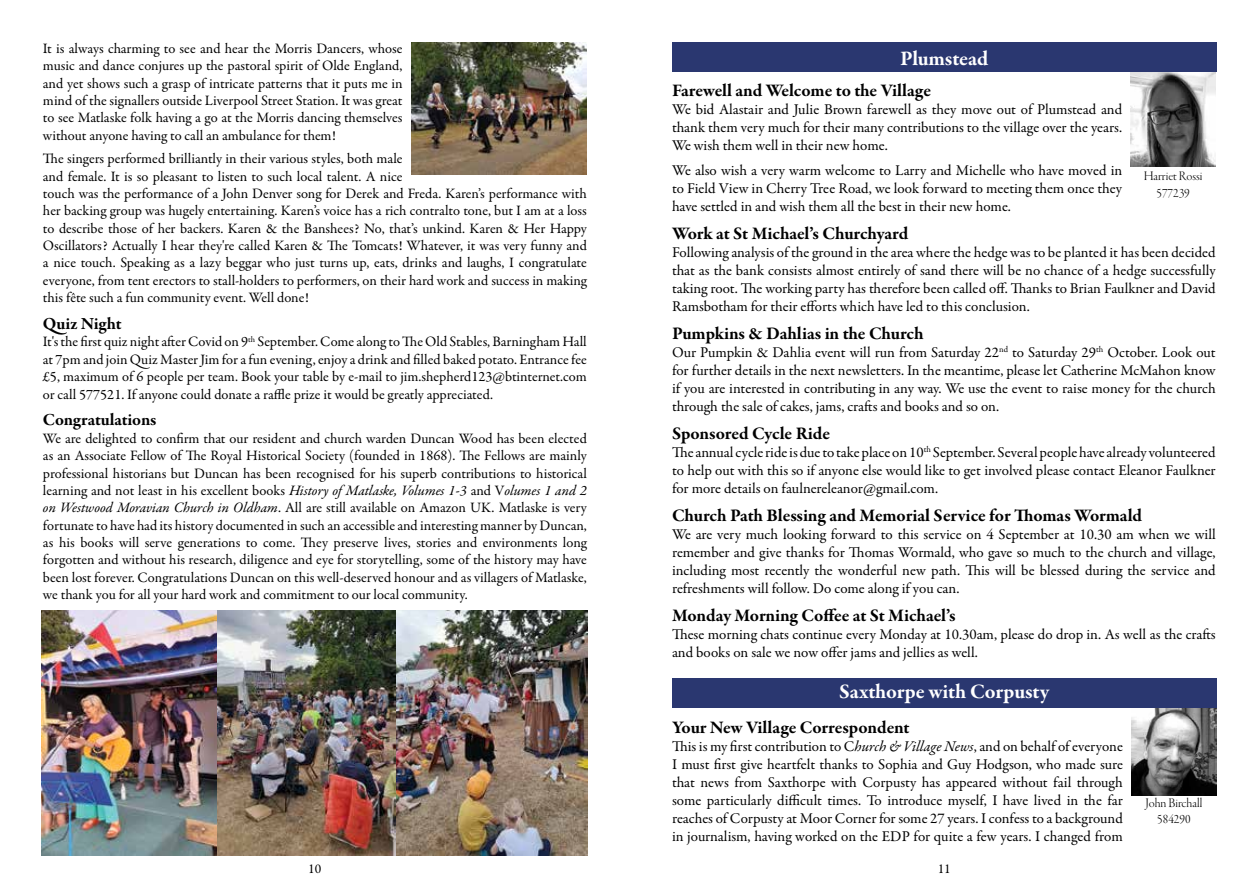
<style>
.page{position:relative;width:1259px;height:893px;background:#fff}
.page>*{position:absolute;margin:0;border:0;box-sizing:border-box;transform-origin:0 0}
.t1{font:700 21px "Garamond Premr Pro";color:#fff}
.t2{font:700 18px "Garamond Premr Pro";letter-spacing:-.005em;color:#000}
.t3{font:700 17.4px "Garamond Premr Pro";letter-spacing:-.01em;color:#000}
.t4{font:15px/18px "Garamond Premr Pro";color:#000;text-align:justify}
.t5{font:14.4px/17.4px "Garamond Premr Pro";letter-spacing:-.005em;color:#000;text-align:justify}
.t6{font:13.5px/16.5px "Garamond Premr Pro Lt Disp";color:#000;text-align:center}
.t7{font:13.5px "Garamond Premr Pro";color:#000}
.s1{font-style:italic}
</style>
<div class="page">
<img style="left:42px;top:610px;width:352px;height:246px">
<img style="left:394px;top:610px;width:194px;height:246px">
<img style="left:411px;top:43px;width:176px;height:131px">
<img style="left:1130px;top:72px;width:85px;height:94px">
<div style="left:672px;top:43px;width:544px;height:29px;background:#2a3770"></div>
<div style="left:672px;top:678px;width:544px;height:30px;background:#2a3770"></div>
<img style="left:1131px;top:708px;width:85px;height:87px">
<p class="t5" style="left:43px;top:40px;width:361px">It is always charming to see and hear the Morris Dancers, whose music and dance conjures up the pastoral spirit of Olde England, and yet shows such a grasp of intricate patterns that it puts me in mind of the signallers outside Liverpool Street Station. It was great to see Matlaske folk having a go at the Morris dancing themselves without anyone having to call an ambulance for them!</p>
<p class="t5" style="left:43px;top:150px;width:545px;text-align:left">The singers performed brilliantly in their various styles, both male<br>and female. It is so pleasant to listen to such local talent. A nice<br>touch was the performance of a John Denver song for Derek and Freda. Karen’s performance with her backing group was hugely entertaining. Karen’s voice has a rich contralto tone, but I am at a loss to describe those of her backers. Karen &amp; the Banshees? No, that’s unkind. Karen &amp; Her Happy Oscillators? Actually I hear they're called Karen &amp; The Tomcats! Whatever, it was very funny and a nice touch. Speaking as a lazy beggar who just turns up, eats, drinks and laughs, I congratulate everyone, from tent erectors to stall-holders to performers, on their hard work and success in making this fête such a fun community event. Well done!</p>
<p class="t3" style="left:43px;top:313px;width:80px">Quiz Night</p>
<p class="t5" style="left:43px;top:334px;width:545px">It's the first quiz night after Covid on 9<sup>th</sup> September. Come along to The Old Stables, Barningham Hall at 7pm and join Quiz Master Jim for a fun evening, enjoy a drink and filled baked potato. Entrance fee £5, maximum of 6 people per team. Book your table by e-mail to jim.shepherd123@btinternet.com or call 577521. If anyone could donate a raffle prize it would be greatly appreciated.</p>
<p class="t3" style="left:43px;top:409px;width:115px">Congratulations</p>
<p class="t5" style="left:43px;top:430px;width:545px">We are delighted to confirm that our resident and church warden Duncan Wood has been elected as an Associate Fellow of The Royal Historical Society (founded in 1868). The Fellows are mainly professional historians but Duncan has been recognised for his superb contributions to historical learning and not least in his excellent books <span class="s1">History of Matlaske, Volumes 1-3</span> and V<span class="s1">olumes 1 and 2 on Westwood Moravian Church in Oldham</span>. All are still available on Amazon UK. Matlaske is very fortunate to have had its history documented in such an accessible and interesting manner by Duncan, as his books will serve generations to come. They preserve lives, stories and environments long forgotten and without his research, diligence and eye for storytelling, some of the history may have been lost forever. Congratulations Duncan on this well-deserved honour and as villagers of Matlaske, we thank you for all your hard work and commitment to our local community.</p>
<h1 class="t1" style="left:900px;top:46px;width:90px">Plumstead</h1>
<p class="t2" style="left:672px;top:80px;width:260px">Farewell and Welcome to the Village</p>
<p class="t4" style="left:672px;top:101px;width:452px">We bid Alastair and Julie Brown farewell as they move out of Plumstead and thank them very much for their many contributions to the village over the years.<br>We wish them well in their new home.</p>
<p class="t4" style="left:672px;top:161px;width:452px">We also wish a very warm welcome to Larry and Michelle who have moved in to Field View in Cherry Tree Road, we look forward to meeting them once they have settled in and wish them all the best in their new home.</p>
<p class="t2" style="left:672px;top:222px;width:238px">Work at St Michael’s Churchyard</p>
<p class="t4" style="left:672px;top:243px;width:545px">Following analysis of the ground in the area where the hedge was to be planted it has been decided that as the bank consists almost entirely of sand there will be no chance of a hedge successfully taking root. The working party has therefore been called off. Thanks to Brian Faulkner and David Ramsbotham for their efforts which have led to this conclusion.</p>
<p class="t2" style="left:672px;top:322px;width:253px">Pumpkins &amp; Dahlias in the Church</p>
<p class="t4" style="left:672px;top:343px;width:545px">Our Pumpkin &amp; Dahlia event will run from Saturday 22<sup>nd</sup> to Saturday 29<sup>th</sup> October. Look out for further details in the next newsletters. In the meantime, please let Catherine McMahon know if you are interested in contributing in any way. We use the event to raise money for the church through the sale of cakes, jams, crafts and books and so on.</p>
<p class="t2" style="left:672px;top:422px;width:159px">Sponsored Cycle Ride</p>
<p class="t4" style="left:672px;top:443px;width:545px">The annual cycle ride is due to take place on 10<sup>th</sup> September. Several people have already volunteered to help out with this so if anyone else would like to get involved please contact Eleanor Faulkner for more details on faulnereleanor@gmail.com.</p>
<p class="t2" style="left:672px;top:504px;width:472px">Church Path Blessing and Memorial Service for Thomas Wormald</p>
<p class="t4" style="left:672px;top:525px;width:545px">We are very much looking forward to this service on 4 September at 10.30 am when we will remember and give thanks for Thomas Wormald, who gave so much to the church and village, including most recently the wonderful new path. This will be blessed during the service and refreshments will follow. Do come along if you can.</p>
<p class="t2" style="left:672px;top:604px;width:285px">Monday Morning Coffee at St Michael’s</p>
<p class="t4" style="left:672px;top:625px;width:545px">These morning chats continue every Monday at 10.30am, please do drop in. As well as the crafts and books on sale we now offer jams and jellies as well.</p>
<p class="t6" style="left:1144px;top:168px;width:60px">Harriet Rossi<br>577239</p>
<h1 class="t1" style="left:839px;top:678px;width:211px">Saxthorpe with Corpusty</h1>
<p class="t2" style="left:672px;top:716px;width:239px">Your New Village Correspondent</p>
<p class="t4" style="left:672px;top:737px;width:452px">This is my first contribution to C<span class="s1">hurch &amp; Village News</span>, and on behalf of everyone I must first give heartfelt thanks to Sophia and Guy Hodgson, who made sure that news from Saxthorpe with Corpusty has appeared without fail through some particularly difficult times. To introduce myself, I have lived in the far reaches of Corpusty at Moor Corner for some 27 years. I confess to a background in journalism, having worked on the EDP for quite a few years. I changed from</p>
<p class="t6" style="left:1145px;top:795px;width:58px">John Birchall<br>584290</p>
<p class="t7" style="left:308px;top:861px;width:15px">10</p>
<p class="t7" style="left:937px;top:861px;width:15px">11</p>
</div>
